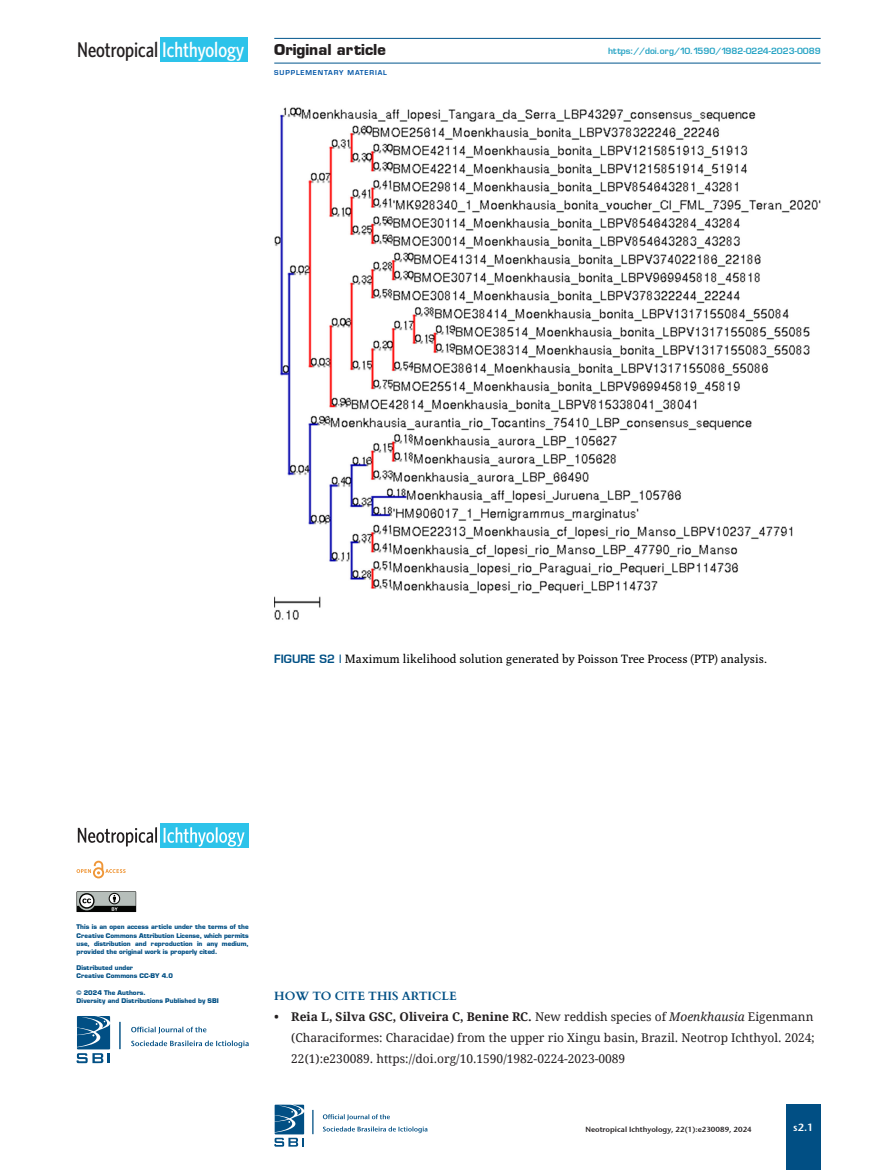
<style>
.page{position:relative;width:893px;height:1170px;background:#fff}
.page>*{position:absolute;margin:0;border:0;box-sizing:border-box;transform-origin:0 0}
.t1{font:500 21.3px "Whitney Condensed";color:#231f20}
.t2{font:700 15.75px "Eugenio";color:#231f20}
.t3{font:12px/21px "Droid Serif";color:#231f20;text-align:justify}
.t4{font:12px "Poly";color:#000}
._00_Subtitulos{font:700 12px "Cardo";color:#014f84}
.t5{font:10.5px "Stone Sans Sem ITCTT Semi";color:#fff}
.t6{font:9px "Eugenio Medium Normal";color:#26a3c4}
.t7{font:7.5px "Stone Sans Sem ITCTT Semi";color:#231f20}
.t8{font:7.05px "Eugenio Medium Normal";letter-spacing:.12em;color:#0155a7}
.t9{font:700 6.75px/8.1px "Eugenio";color:#014f84;text-align:justify}
.s1{color:#fff}
.s2{font-family:"Eugenio Medium Normal";color:#015085}
.s3{font-weight:700}
.s4{font-style:italic}
</style>
<div class="page">
<div style="left:786px;top:1104px;width:35px;height:65px;background:#014f84"></div>
<hr style="left:274px;top:63px;width:547px;height:1px;background:#01558c">
<hr style="left:274px;top:38px;width:547px;height:1px;background:#01558c">
<svg style="left:323px;top:1126px;width:104px;height:6px"></svg>
<svg style="left:323px;top:1114px;width:67px;height:6px"></svg>
<svg style="left:312px;top:1109px;width:1px;height:25px"></svg>
<svg style="left:274px;top:1104px;width:30px;height:42px"></svg>
<div style="left:160px;top:37px;width:88px;height:25px;background:#2dc3ea"></div>
<img style="left:274px;top:107px;width:547px;height:513px">
<svg style="left:131px;top:1040px;width:118px;height:7px"></svg>
<svg style="left:131px;top:1026px;width:75px;height:7px"></svg>
<hr style="left:119px;top:1021px;width:2px;height:28px;background:#014f84">
<svg style="left:76px;top:1016px;width:34px;height:47px"></svg>
<div style="left:160px;top:823px;width:89px;height:24px;background:#2dc3ea"></div>
<svg style="left:164px;top:827px;width:81px;height:19px"></svg>
<svg style="left:78px;top:827px;width:79px;height:19px"></svg>
<svg style="left:77px;top:860px;width:49px;height:18px"></svg>
<svg style="left:77px;top:891px;width:59px;height:20px"></svg>
<h1 class="t1" style="left:77px;top:37px;width:169px">Neotropical <span class="s1">Ichthyology</span></h1>
<h2 class="t2" style="left:274px;top:40px;width:113px">Original article</h2>
<p class="t8" style="left:274px;top:68px;width:114px">SUPPLEMENTARY MATERIAL</p>
<p class="t6" style="left:608px;top:45px;width:214px">https://doi.org/10.1590/1982-0224-2023-0089</p>
<p class="t4" style="left:274px;top:652px;width:494px"><span class="s2">FIGURE S2 |</span> Maximum likelihood solution generated by Poisson Tree Process (PTP) analysis.</p>
<p class="t9" style="left:77px;top:923px;width:174px">This is an open access article under the terms of the Creative Commons Attribution License, which permits use, distribution and reproduction in any medium, provided the original work is properly cited.</p>
<p class="t9" style="left:77px;top:963px;width:58px">Distributed under</p>
<p class="t9" style="left:77px;top:971px;width:98px">Creative Commons CC-BY 4.0</p>
<p class="t9" style="left:77px;top:989px;width:71px">© 2024 The Authors.</p>
<p class="t9" style="left:77px;top:997px;width:144px">Diversity and Distributions Published by SBI</p>
<p class="_00_Subtitulos" style="left:274px;top:985px;width:184px">HOW TO CITE THIS ARTICLE</p>
<p class="t3" style="left:291px;top:1005px;width:525px;text-indent:-17px"><span class="s3">• Reia L, Silva GSC, Oliveira C, Benine RC.</span> New reddish species of <span class="s4">Moenkhausia</span> Eigenmann (Characiformes: Characidae) from the upper rio Xingu basin, Brazil. Neotrop Ichthyol. 2024; 22(1):e230089. https://doi.org/10.1590/1982-0224-2023-0089</p>
<p class="t7" style="left:585px;top:1122px;width:168px">Neotropical Ichthyology, 22(1):e230089, 2024</p>
<h3 class="t5" style="left:793px;top:1118px;width:22px">s2.1</h3>
</div>
